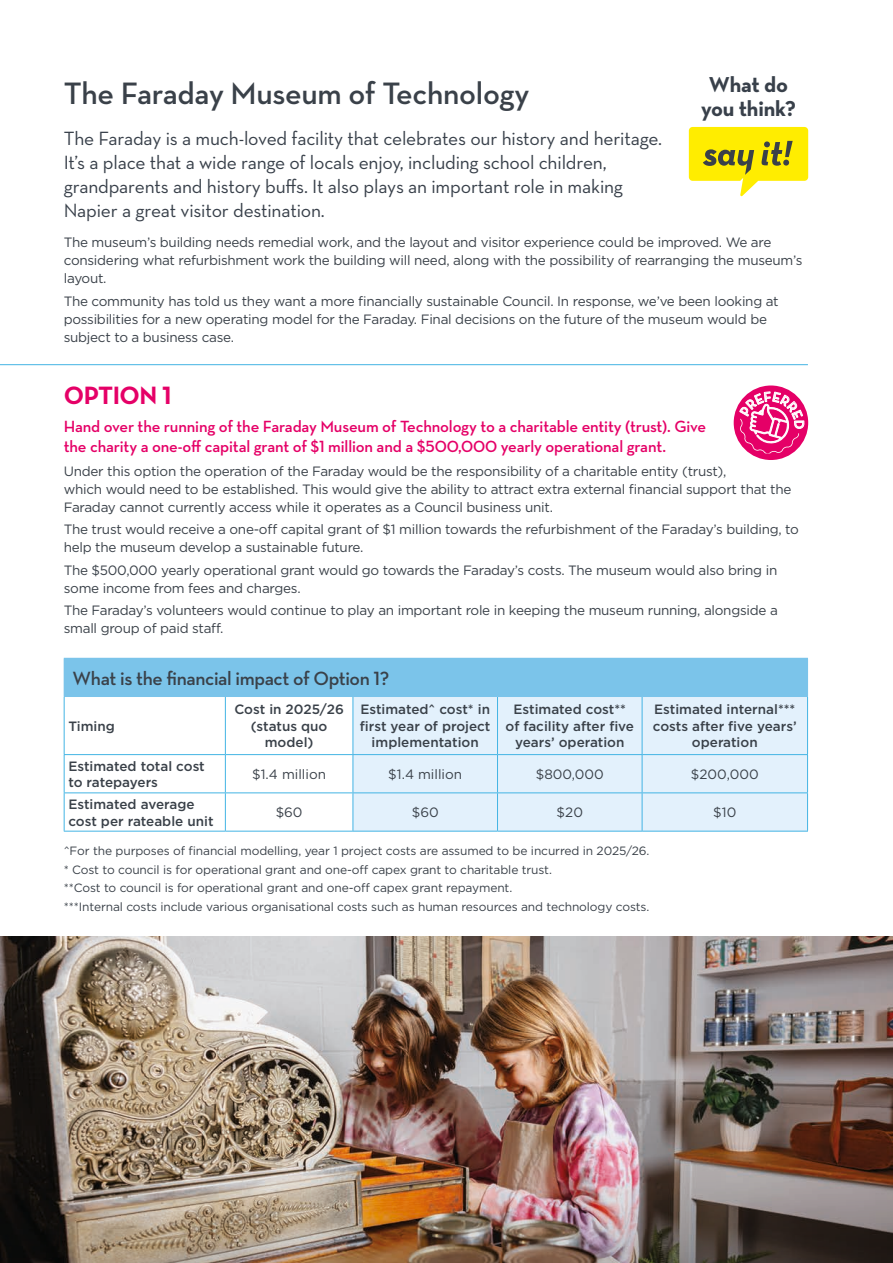
<style>
.page{position:relative;width:893px;height:1263px;background:#fff}
.page>*{position:absolute;margin:0;border:0;box-sizing:border-box;transform-origin:0 0}
.Subheading_1{font:600 31.5px "Neutraface Text";letter-spacing:-.01em;color:#3a4149}
.Option_-_PREF{font:700 25.5px "Neutraface Text";letter-spacing:-.02em;color:#e50067}
.Heading_2_5{font:700 21.9px/24px "Neutraface Text";letter-spacing:-.01em;color:#38404a;text-align:center}
.Neutra_Body_Pullout{font:19.5px/24px "Neutraface Text";letter-spacing:-.01em;color:#38404a}
.Financial_Options_Header{font:600 19.5px "Neutraface Text";letter-spacing:-.02em;color:#3a4149}
.Option_Summary_Bullets{font:600 16.5px/19.5px "Neutraface Text";letter-spacing:-.01em;color:#e50067}
.Body_Copy{font:13.5px/18px "Gotham";letter-spacing:-.02em;color:#3a4149}
.Table_Content_Right_Aligned{font:500 13.5px/16.5px "Gotham";color:#3a4149;text-align:center}
.Table_Content_Right_Aligned-2{font:13.5px "Gotham";color:#3a4149}
.Body_Copy_Footnote{font:12px "Gotham";letter-spacing:-.01em;color:#3a4149}
</style>
<div class="page">
<hr style="left:0;top:29px;width:1px;height:235px;background:#3a4149">
<img style="left:0;top:937px;width:893px;height:185px">
<img style="left:0;top:1122px;width:893px;height:141px">
<div style="left:64px;top:658px;width:743px;height:38px;background:#7bc4ea"></div>
<div style="left:354px;top:697px;width:453px;height:134px;background:#e3f1fc"></div>
<hr style="left:64px;top:697px;width:1px;height:57px;background:#43b4e4">
<hr style="left:225px;top:697px;width:1px;height:57px;background:#43b4e4">
<hr style="left:353px;top:697px;width:1px;height:57px;background:#43b4e4">
<hr style="left:497px;top:697px;width:1px;height:57px;background:#43b4e4">
<hr style="left:642px;top:697px;width:1px;height:57px;background:#43b4e4">
<hr style="left:807px;top:697px;width:1px;height:57px;background:#43b4e4">
<hr style="left:64px;top:754px;width:161px;height:1px;background:#43b4e4">
<hr style="left:64px;top:755px;width:1px;height:37px;background:#43b4e4">
<hr style="left:225px;top:754px;width:128px;height:1px;background:#43b4e4">
<hr style="left:225px;top:755px;width:1px;height:37px;background:#43b4e4">
<hr style="left:353px;top:754px;width:144px;height:1px;background:#43b4e4">
<hr style="left:353px;top:755px;width:1px;height:37px;background:#43b4e4">
<hr style="left:497px;top:754px;width:145px;height:1px;background:#43b4e4">
<hr style="left:497px;top:755px;width:1px;height:37px;background:#43b4e4">
<hr style="left:642px;top:754px;width:166px;height:1px;background:#43b4e4">
<hr style="left:642px;top:755px;width:1px;height:37px;background:#43b4e4">
<hr style="left:807px;top:755px;width:1px;height:37px;background:#43b4e4">
<hr style="left:64px;top:792px;width:161px;height:1px;background:#43b4e4">
<hr style="left:64px;top:793px;width:1px;height:38px;background:#43b4e4">
<hr style="left:225px;top:792px;width:128px;height:1px;background:#43b4e4">
<hr style="left:225px;top:793px;width:1px;height:38px;background:#43b4e4">
<hr style="left:353px;top:792px;width:144px;height:1px;background:#43b4e4">
<hr style="left:353px;top:793px;width:1px;height:38px;background:#43b4e4">
<hr style="left:497px;top:792px;width:145px;height:1px;background:#43b4e4">
<hr style="left:497px;top:793px;width:1px;height:38px;background:#43b4e4">
<hr style="left:642px;top:792px;width:166px;height:1px;background:#43b4e4">
<hr style="left:642px;top:793px;width:1px;height:38px;background:#43b4e4">
<hr style="left:807px;top:793px;width:1px;height:38px;background:#43b4e4">
<hr style="left:64px;top:831px;width:161px;height:1px;background:#43b4e4">
<hr style="left:225px;top:831px;width:128px;height:1px;background:#43b4e4">
<hr style="left:353px;top:831px;width:144px;height:1px;background:#43b4e4">
<hr style="left:497px;top:831px;width:145px;height:1px;background:#43b4e4">
<hr style="left:642px;top:831px;width:166px;height:1px;background:#43b4e4">
<hr style="left:642px;top:658px;width:166px;height:1px;background:#7bc4ea">
<hr style="left:807px;top:659px;width:1px;height:37px;background:#7bc4ea">
<hr style="left:64px;top:696px;width:161px;height:1px;background:#7bc4ea">
<hr style="left:225px;top:696px;width:128px;height:1px;background:#7bc4ea">
<hr style="left:353px;top:696px;width:144px;height:1px;background:#7bc4ea">
<hr style="left:497px;top:696px;width:145px;height:1px;background:#7bc4ea">
<hr style="left:642px;top:696px;width:166px;height:1px;background:#7bc4ea">
<hr style="left:0;top:364px;width:808px;height:1px;background:#43b4e4">
<div style="left:734px;top:385px;width:74px;height:75px;background:#e50067;border-radius:50%"></div>
<svg style="left:689px;top:127px;width:119px;height:69px"></svg>
<svg style="left:740px;top:392px;width:64px;height:61px"></svg>
<p class="Heading_2_5" style="left:701px;top:72px;width:96px">What do you think?</p>
<p class="Subheading_1" style="left:64px;top:73px;width:467px">The Faraday Museum of Technology</p>
<p class="Neutra_Body_Pullout" style="left:64px;top:126px;width:600px">The Faraday is a much-loved facility that celebrates our history and heritage.<br>It’s a place that a wide range of locals enjoy, including school children, grandparents and history buffs. It also plays an important role in making Napier a great visitor destination.</p>
<p class="Body_Copy" style="left:64px;top:233px;width:740px">The museum’s building needs remedial work, and the layout and visitor experience could be improved. We are considering what refurbishment work the building will need, along with the possibility of rearranging the museum’s layout.</p>
<p class="Body_Copy" style="left:64px;top:292px;width:716px">The community has told us they want a more financially sustainable Council. In response, we’ve been looking at possibilities for a new operating model for the Faraday. Final decisions on the future of the museum would be subject to a business case.</p>
<p class="Option_-_PREF" style="left:64px;top:379px;width:109px">OPTION 1</p>
<p class="Option_Summary_Bullets" style="left:64px;top:417px;width:644px">Hand over the running of the Faraday Museum of Technology to a charitable entity (trust). Give the charity a one-off capital grant of $1 million and a $500,000 yearly operational grant.</p>
<p class="Body_Copy" style="left:64px;top:462px;width:729px">Under this option the operation of the Faraday would be the responsibility of a charitable entity (trust),<br>which would need to be established. This would give the ability to attract extra external financial support that the<br>Faraday cannot currently access while it operates as a Council business unit.</p>
<p class="Body_Copy" style="left:64px;top:520px;width:737px">The trust would receive a one-off capital grant of $1 million towards the refurbishment of the Faraday’s building, to help the museum develop a sustainable future.</p>
<p class="Body_Copy" style="left:64px;top:560px;width:715px">The $500,000 yearly operational grant would go towards the Faraday’s costs. The museum would also bring in some income from fees and charges.</p>
<p class="Body_Copy" style="left:64px;top:601px;width:715px">The Faraday’s volunteers would continue to play an important role in keeping the museum running, alongside a small group of paid staff.</p>
<p class="Financial_Options_Header" style="left:73px;top:666px;width:318px">What is the financial impact of Option 1?</p>
<p class="Table_Content_Right_Aligned" style="left:68px;top:718px;width:48px">Timing</p>
<p class="Table_Content_Right_Aligned" style="left:234px;top:701px;width:111px">Cost in 2025/26 (status quo model)</p>
<p class="Table_Content_Right_Aligned" style="left:360px;top:701px;width:132px">Estimated^ cost* in first year of project implementation</p>
<p class="Table_Content_Right_Aligned" style="left:505px;top:701px;width:130px">Estimated cost** of facility after five years’ operation</p>
<p class="Table_Content_Right_Aligned" style="left:653px;top:701px;width:145px">Estimated internal*** costs after five years’ operation</p>
<p class="Table_Content_Right_Aligned" style="left:68px;top:758px;width:138px;text-align:left">Estimated total cost to ratepayers</p>
<p class="Table_Content_Right_Aligned-2" style="left:252px;top:766px;width:75px">$1.4 million</p>
<p class="Table_Content_Right_Aligned-2" style="left:388px;top:766px;width:75px">$1.4 million</p>
<p class="Table_Content_Right_Aligned-2" style="left:536px;top:766px;width:70px">$800,000</p>
<p class="Table_Content_Right_Aligned-2" style="left:691px;top:766px;width:69px">$200,000</p>
<p class="Table_Content_Right_Aligned" style="left:68px;top:796px;width:147px;text-align:left">Estimated average cost per rateable unit</p>
<p class="Table_Content_Right_Aligned-2" style="left:276px;top:804px;width:28px">$60</p>
<p class="Table_Content_Right_Aligned-2" style="left:412px;top:804px;width:28px">$60</p>
<p class="Table_Content_Right_Aligned-2" style="left:557px;top:804px;width:28px">$20</p>
<p class="Table_Content_Right_Aligned-2" style="left:713px;top:804px;width:25px">$10</p>
<p class="Body_Copy_Footnote" style="left:64px;top:843px;width:587px">^For the purposes of financial modelling, year 1 project costs are assumed to be incurred in 2025/26.</p>
<p class="Body_Copy_Footnote" style="left:64px;top:862px;width:490px">* Cost to council is for operational grant and one-off capex grant to charitable trust.</p>
<p class="Body_Copy_Footnote" style="left:64px;top:880px;width:450px">**Cost to council is for operational grant and one-off capex grant repayment.</p>
<p class="Body_Copy_Footnote" style="left:64px;top:899px;width:587px">***Internal costs include various organisational costs such as human resources and technology costs.</p>
</div>
